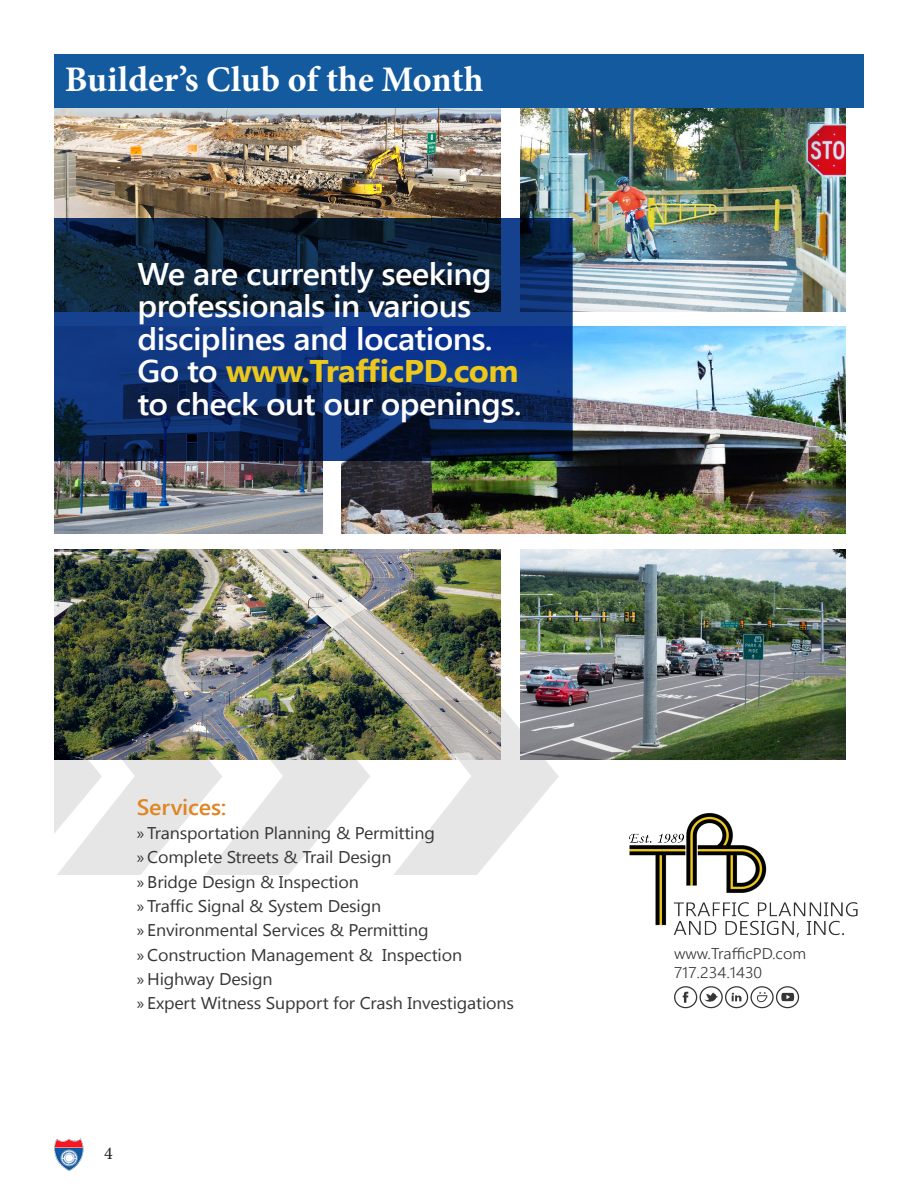
<style>
.page{position:relative;width:918px;height:1188px;background:#fff}
.page>*{position:absolute;margin:0;border:0;box-sizing:border-box;transform-origin:0 0}
.t1{font:700 36px "Minion Pro";color:#fff}
.t2{font:600 31.35px/32.5px "Segoe UI";letter-spacing:-.02em;color:#fff;scale:1.05 1}
.t3{font:600 22.05px "Segoe UI";letter-spacing:-.01em;color:#df8626;scale:1.05 1}
.t4{font:18px "Minion Pro";color:#231f20}
.t5{font:16.95px/24.3px "Segoe UI";letter-spacing:-.01em;color:#363636;scale:1.05 1}
.t6{font:300 15.45px/18.6px "Segoe UI";color:#353635;scale:1.05 1}
.s1{font-weight:700;color:#ecc81d}
.s2{font-family:"Myriad Pro"}
</style>
<div class="page">
<img style="left:55px;top:1138px;width:29px;height:33px">
<img style="left:54px;top:549px;width:446px;height:151px">
<img style="left:54px;top:700px;width:505px;height:175px">
<img style="left:54px;top:108px;width:446px;height:110px">
<img style="left:54px;top:460px;width:269px;height:74px">
<img style="left:520px;top:549px;width:326px;height:211px">
<img style="left:520px;top:108px;width:326px;height:204px">
<img style="left:341px;top:327px;width:505px;height:207px">
<svg style="left:54px;top:218px;width:518px;height:242px;background:#0d2959"></svg>
<img style="left:629px;top:813px;width:229px;height:125px">
<svg style="left:683px;top:992px;width:5px;height:11px"></svg>
<div style="left:674px;top:986px;width:23px;height:22px;border:1px solid #353635;border-radius:50%"></div>
<svg style="left:699px;top:986px;width:50px;height:22px"></svg>
<div style="left:750px;top:986px;width:24px;height:22px;border:1px solid #353635;border-radius:50%"></div>
<svg style="left:757px;top:992px;width:10px;height:10px"></svg>
<div style="left:776px;top:986px;width:23px;height:22px;border:1px solid #353635;border-radius:50%"></div>
<svg style="left:781px;top:993px;width:13px;height:8px"></svg>
<div style="left:54px;top:54px;width:810px;height:54px;background:#135a9f"></div>
<p class="t1" style="left:65px;top:54px;width:420px">Builder’s Club of the Month</p>
<p class="t2" style="left:137px;top:256px;width:368px">We are currently seeking professionals in various disciplines and locations.<br>Go to <span class="s1">www.TrafficPD.com </span>to check out our openings.</p>
<p class="t3" style="left:137px;top:791px;width:87px">Services:</p>
<p class="t5" style="left:137px;top:820px;width:361px"><span class="s2">»</span> Transportation Planning &amp; Permitting<br><span class="s2">»</span> Complete Streets &amp; Trail Design<br><span class="s2">»</span> Bridge Design &amp; Inspection<br><span class="s2">»</span> Traffic Signal &amp; System Design<br><span class="s2">»</span> Environmental Services &amp; Permitting<br><span class="s2">»</span> Construction Management &amp; Inspection<br><span class="s2">»</span> Highway Design<br><span class="s2">»</span> Expert Witness Support for Crash Investigations</p>
<p class="t4" style="left:104px;top:1142px;width:10px">4</p>
<p class="t6" style="left:674px;top:944px;width:127px">www.TrafficPD.com<br>717.234.1430</p>
</div>
